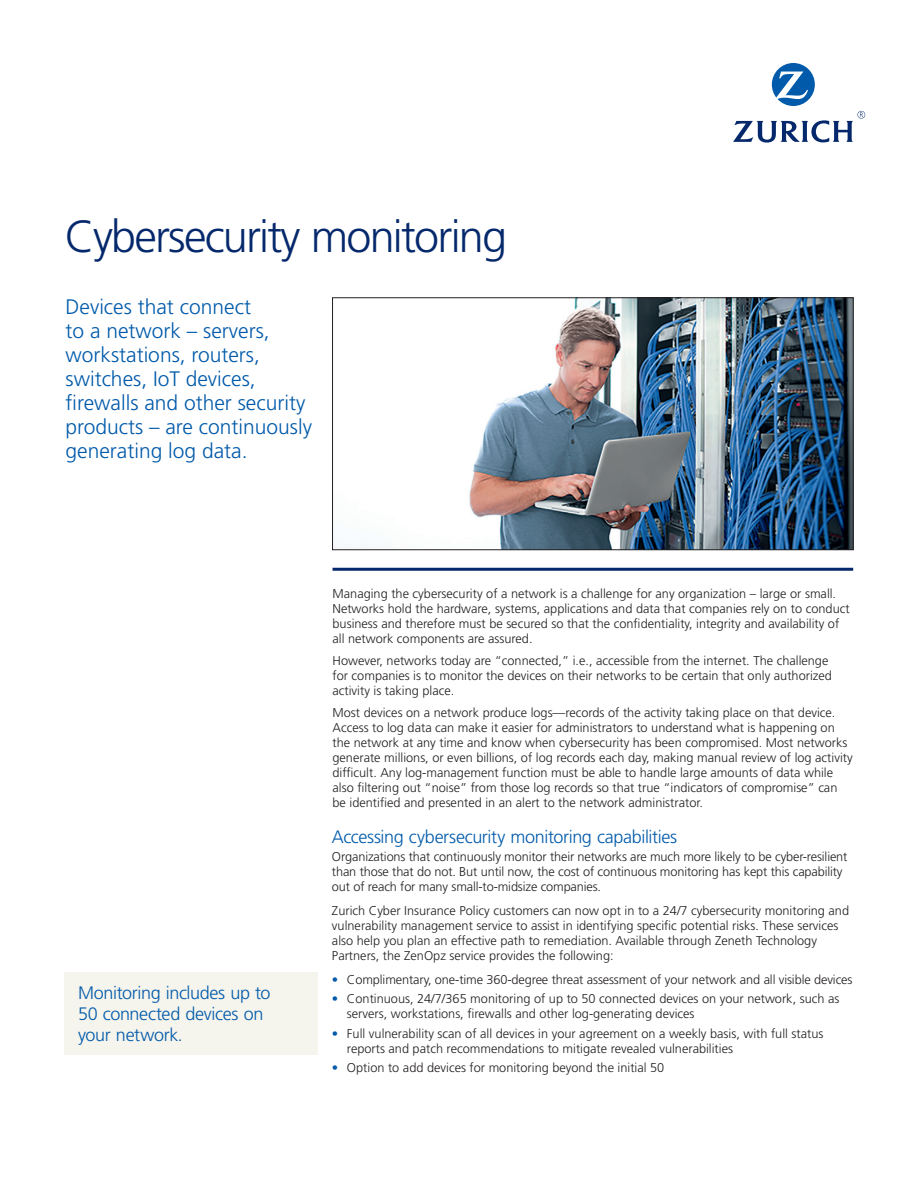
<style>
.page{position:relative;width:918px;height:1188px;background:#fff}
.page>*{position:absolute;margin:0;border:0;box-sizing:border-box;transform-origin:0 0}
.H2_Black{font:300 45px "Frutiger LT Std";letter-spacing:-.04em;color:#04286b}
.Intro_Copy{font:300 21px/24px "Frutiger LT Std";color:#015aaa}
.H2_ZB1{font:300 18px/21px "Frutiger LT Std";letter-spacing:-.02em;color:#015aaa}
.t1{font:300 12.75px/15px "Frutiger LT Std";color:#231f20}
.s1{color:#015aaa}
</style>
<div class="page">
<hr style="left:333px;top:568px;width:520px;height:3px;background:#04286b">
<img style="left:348px;top:300px;width:503px;height:248px">
<div style="left:332px;top:298px;width:521px;height:252px;border:1px solid #231f20"></div>
<div style="left:65px;top:972px;width:253px;height:82px;background:#f5f4ed"></div>
<svg style="left:733px;top:63px;width:132px;height:80px"></svg>
<p class="H2_Black" style="left:65px;top:211px;width:444px">Cybersecurity monitoring</p>
<p class="Intro_Copy" style="left:66px;top:295px;width:248px">Devices that connect<br>to a network – servers, workstations, routers, switches, IoT devices, firewalls and other security products – are continuously generating log data.</p>
<p class="H2_ZB1" style="left:78px;top:983px;width:194px">Monitoring includes up to<br>50 connected devices on your network.</p>
<p class="t1" style="left:333px;top:587px;width:519px">Managing the cybersecurity of a network is a challenge for any organization – large or small.<br>Networks hold the hardware, systems, applications and data that companies rely on to conduct business and therefore must be secured so that the confidentiality, integrity and availability of all network components are assured.</p>
<p class="t1" style="left:333px;top:653px;width:501px">However, networks today are “connected,” i.e., accessible from the internet. The challenge for companies is to monitor the devices on their networks to be certain that only authorized activity is taking place.</p>
<p class="t1" style="left:333px;top:705px;width:522px">Most devices on a network produce logs—records of the activity taking place on that device.<br>Access to log data can make it easier for administrators to understand what is happening on the network at any time and know when cybersecurity has been compromised. Most networks generate millions, or even billions, of log records each day, making manual review of log activity difficult. Any log-management function must be able to handle large amounts of data while also filtering out “noise” from those log records so that true “indicators of compromise” can be identified and presented in an alert to the network administrator.</p>
<p class="H2_ZB1" style="left:332px;top:827px;width:347px">Accessing cybersecurity monitoring capabilities</p>
<p class="t1" style="left:332px;top:849px;width:517px">Organizations that continuously monitor their networks are much more likely to be cyber-resilient than those that do not. But until now, the cost of continuous monitoring has kept this capability out of reach for many small-to-midsize companies.</p>
<p class="t1" style="left:332px;top:903px;width:519px">Zurich Cyber Insurance Policy customers can now opt in to a 24/7 cybersecurity monitoring and vulnerability management service to assist in identifying specific potential risks. These services also help you plan an effective path to remediation. Available through Zeneth Technology Partners, the ZenOpz service provides the following:</p>
<p class="t1" style="left:332px;top:972px;width:522px"><span class="s1">•</span> Complimentary, one-time 360-degree threat assessment of your network and all visible devices</p>
<p class="t1" style="left:347px;top:992px;width:494px;text-indent:-15px"><span class="s1">•</span> Continuous, 24/7/365 monitoring of up to 50 connected devices on your network, such as servers, workstations, firewalls and other log-generating devices</p>
<p class="t1" style="left:347px;top:1026px;width:478px;text-indent:-15px"><span class="s1">•</span> Full vulnerability scan of all devices in your agreement on a weekly basis, with full status reports and patch recommendations to mitigate revealed vulnerabilities</p>
<p class="t1" style="left:332px;top:1061px;width:334px"><span class="s1">•</span> Option to add devices for monitoring beyond the initial 50</p>
</div>
